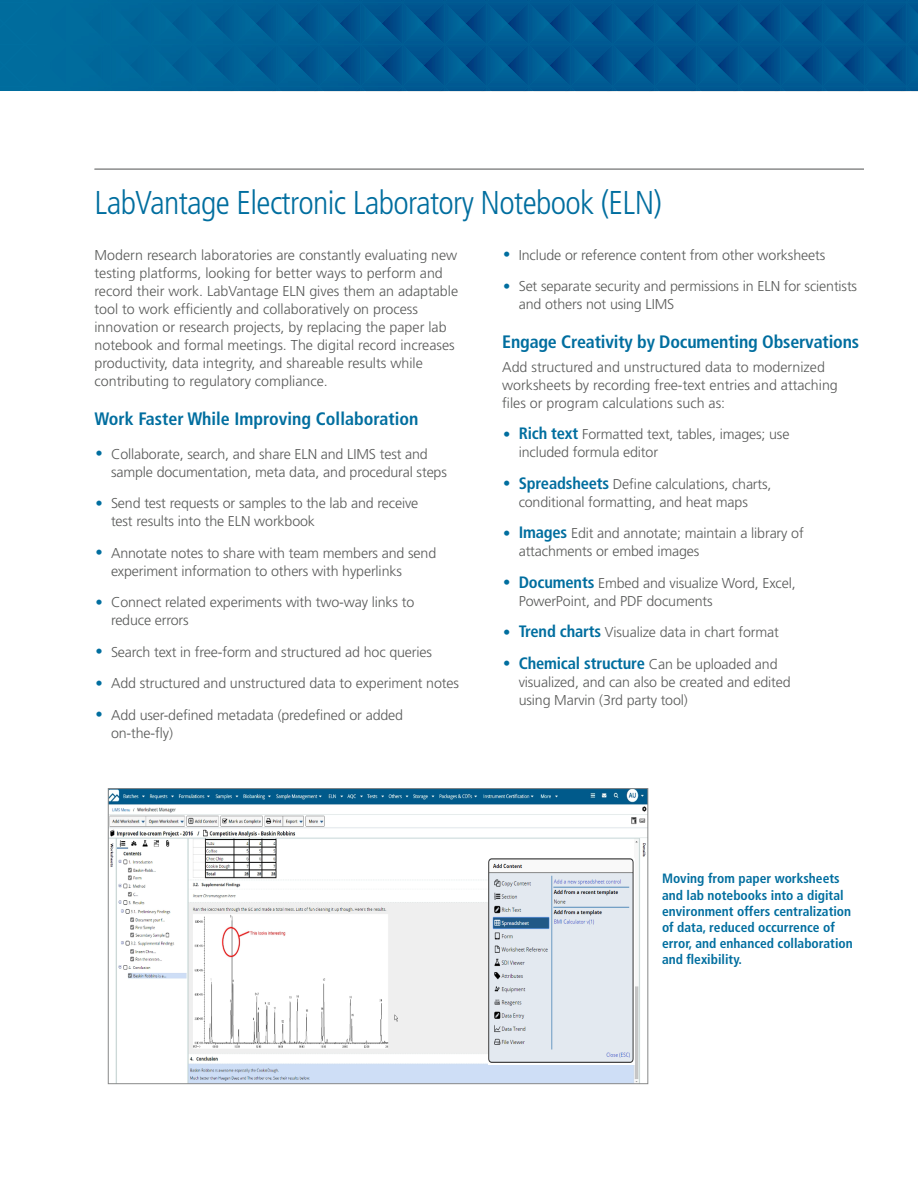
<style>
.page{position:relative;width:918px;height:1188px;background:#fff}
.page>*{position:absolute;margin:0;border:0;box-sizing:border-box;transform-origin:0 0}
.Section_Head-rule{font:300 condensed 33px "Frutiger";letter-spacing:-.02em;color:#006e9f}
._1_Head{font:700 condensed 18px "Frutiger";letter-spacing:-.01em;color:#006e9f}
.t1{font:700 condensed 16.5px "Frutiger";letter-spacing:-.01em;color:#006e9f}
.body_1st_para{font:300 14.25px/18px "Frutiger";letter-spacing:-.01em;color:#595a59}
.t2{font:700 condensed 13.5px/16.2px "Frutiger";color:#006e9f}
.s1{font-family:"Gotham";font-weight:400;font-size:19.5px;color:#006e9f}
.s2{font-weight:700;font-stretch:condensed;font-size:16.5px;color:#006e9f}
.s3{font-family:"Gotham";font-weight:400;font-stretch:normal;font-size:19.5px}
.s4{font-weight:300;font-stretch:normal;font-size:14.25px;color:#595a59}
</style>
<div class="page">
<svg style="left:0;top:0;width:918px;height:91px;background:#005c93"></svg>
<hr style="left:94px;top:169px;width:770px;height:1px;background:#888989">
<img style="left:110px;top:790px;width:536px;height:292px">
<img style="left:488px;top:859px;width:147px;height:205px">
<div style="left:108px;top:788px;width:540px;height:296px;border:1px solid #888989"></div>
<p class="Section_Head-rule" style="left:94px;top:184px;width:569px">LabVantage Electronic Laboratory Notebook (ELN)</p>
<p class="body_1st_para" style="left:94px;top:246px;width:365px">Modern research laboratories are constantly evaluating new testing platforms, looking for better ways to perform and record their work. LabVantage ELN gives them an adaptable tool to work efficiently and collaboratively on process innovation or research projects, by replacing the paper lab notebook and formal meetings. The digital record increases productivity, data integrity, and shareable results while contributing to regulatory compliance.</p>
<p class="_1_Head" style="left:94px;top:408px;width:326px">Work Faster While Improving Collaboration</p>
<p class="body_1st_para" style="left:111px;top:445px;width:337px;text-indent:-16px"><span class="s1">•</span> Collaborate, search, and share ELN and LIMS test and sample documentation, meta data, and procedural steps</p>
<p class="body_1st_para" style="left:111px;top:494px;width:309px;text-indent:-16px"><span class="s1">•</span> Send test requests or samples to the lab and receive test results into the ELN workbook</p>
<p class="body_1st_para" style="left:111px;top:544px;width:327px;text-indent:-16px"><span class="s1">•</span> Annotate notes to share with team members and send experiment information to others with hyperlinks</p>
<p class="body_1st_para" style="left:111px;top:593px;width:305px;text-indent:-16px"><span class="s1">•</span> Connect related experiments with two-way links to reduce errors</p>
<p class="body_1st_para" style="left:94px;top:643px;width:339px"><span class="s1">•</span> Search text in free-form and structured ad hoc queries</p>
<p class="body_1st_para" style="left:94px;top:674px;width:366px"><span class="s1">•</span> Add structured and unstructured data to experiment notes</p>
<p class="body_1st_para" style="left:111px;top:706px;width:294px;text-indent:-16px"><span class="s1">•</span> Add user-defined metadata (predefined or added on-the-fly)</p>
<p class="body_1st_para" style="left:502px;top:246px;width:325px"><span class="s1">•</span> Include or reference content from other worksheets</p>
<p class="body_1st_para" style="left:519px;top:278px;width:340px;text-indent:-16px"><span class="s1">•</span> Set separate security and permissions in ELN for scientists and others not using LIMS</p>
<p class="_1_Head" style="left:502px;top:331px;width:359px">Engage Creativity by Documenting Observations</p>
<p class="body_1st_para" style="left:502px;top:358px;width:337px">Add structured and unstructured data to modernized worksheets by recording free-text entries and attaching files or program calculations such as:</p>
<p class="body_1st_para" style="left:519px;top:425px;width:272px;text-indent:-16px"><span class="s1">•</span> <span class="s2">Rich text</span> Formatted text, tables, images; use included formula editor</p>
<p class="body_1st_para" style="left:502px;top:475px;width:271px;text-align:center"><span class="s1">•</span> <span class="s2">Spreadsheets</span> Define calculations, charts, conditional formatting, and heat maps</p>
<p class="body_1st_para" style="left:519px;top:524px;width:287px;text-indent:-16px"><span class="s1">•</span> <span class="s2">Images</span> Edit and annotate; maintain a library of attachments or embed images</p>
<p class="body_1st_para" style="left:519px;top:574px;width:279px;text-indent:-16px"><span class="s1">•</span> <span class="s2">Documents</span> Embed and visualize Word, Excel,<br>PowerPoint, and PDF documents</p>
<p class="body_1st_para" style="left:502px;top:623px;width:278px"><span class="s1">•</span> <span class="s2">Trend charts</span> Visualize data in chart format</p>
<p class="t1" style="left:502px;top:653px;width:277px"><span class="s3">•</span> Chemical structure <span class="s4">Can be uploaded and</span></p>
<p class="body_1st_para" style="left:519px;top:673px;width:274px">visualized, and can also be created and edited using Marvin (3rd party tool)</p>
<p class="t2" style="left:662px;top:871px;width:192px">Moving from paper worksheets and lab notebooks into a digital environment offers centralization of data, reduced occurrence of error, and enhanced collaboration and flexibility.</p>
</div>
